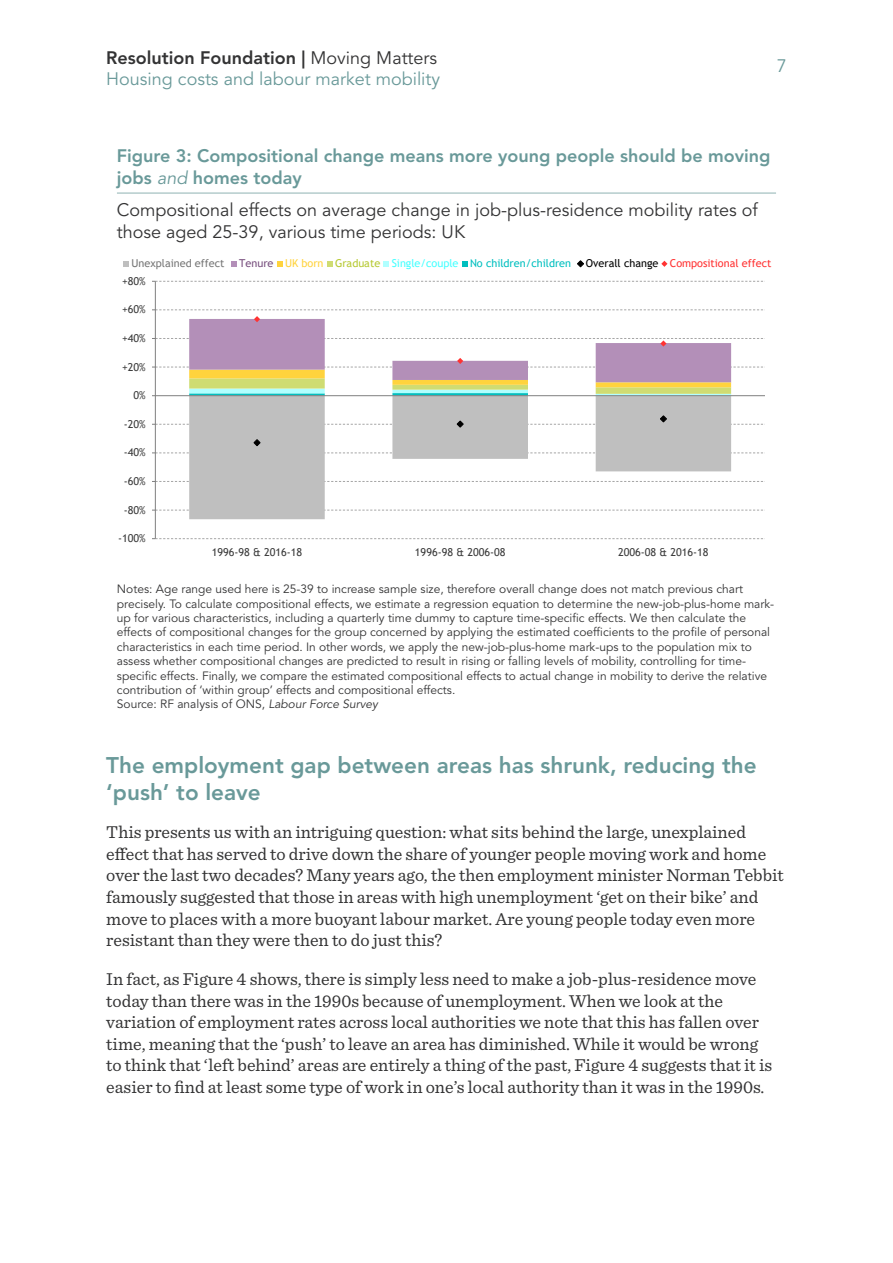
<style>
.page{position:relative;width:893px;height:1263px;background:#fff}
.page>*{position:absolute;margin:0;border:0;box-sizing:border-box;transform-origin:0 0}
.t1{font:800 22.5px/27px "Avenir LT Std";color:#699999}
.t2{font:18px/21.6px "Sentinel";color:#333334}
.t3{font:18px/21.6px "Avenir LT Std";color:#333334}
.t4{font:800 18px/21.6px "Avenir LT Std";color:#699999}
.t5{font:18px/21.6px "Avenir LT Std";color:#699999}
.t6{font:12px/14.4px "Avenir LT Std";color:#333334}
.t7{font:10.95px "Trebuchet MS";letter-spacing:-.005em;color:#3c3c3c}
.t8{font:10.95px "Trebuchet MS";color:#00bfbf}
.t9{font:10.95px "Trebuchet MS";color:#f33}
.t10{font:10.95px "Trebuchet MS";color:#777}
.s1{font-weight:800;color:#333334}
.s2{color:#333334}
.s3{font-weight:400;font-style:italic}
.s4{color:#784f7e}
.s5{color:#ffd33d}
.s6{color:#b6c932}
.s7{color:#4ff}
.s8{color:#000}
.s9{font-style:italic}
</style>
<div class="page">
<hr style="left:117px;top:192px;width:659px;height:2px;background:#b4cccc">
<svg style="left:189px;top:396px;width:542px;height:123px;fill:#bfbfbf"></svg>
<hr style="left:155px;top:281px;width:1px;height:258px;background:#7f7f7f">
<svg style="left:152px;top:538px;width:613px;height:1px"></svg>
<svg style="left:152px;top:510px;width:613px;height:1px"></svg>
<svg style="left:152px;top:481px;width:613px;height:1px"></svg>
<svg style="left:152px;top:453px;width:611px;height:1px"></svg>
<svg style="left:152px;top:281px;width:613px;height:1px"></svg>
<svg style="left:253px;top:439px;width:8px;height:7px"></svg>
<svg style="left:152px;top:415px;width:613px;height:13px"></svg>
<svg style="left:152px;top:310px;width:613px;height:86px"></svg>
<svg style="left:123px;top:261px;width:6px;height:6px"></svg>
<svg style="left:231px;top:261px;width:6px;height:6px"></svg>
<svg style="left:277px;top:261px;width:5px;height:6px"></svg>
<svg style="left:327px;top:261px;width:6px;height:6px"></svg>
<svg style="left:383px;top:261px;width:6px;height:6px"></svg>
<svg style="left:462px;top:261px;width:5px;height:6px"></svg>
<svg style="left:577px;top:260px;width:7px;height:7px"></svg>
<svg style="left:661px;top:261px;width:6px;height:6px"></svg>
<p class="t5" style="left:106px;top:47px;width:335px"><span class="s1">Resolution Foundation |</span> <span class="s2">Moving Matters<br></span>Housing costs and labour market mobility</p>
<p class="t5" style="left:777px;top:55px;width:12px">7</p>
<p class="t4" style="left:117px;top:145px;width:655px">Figure 3: Compositional change means more young people should be moving jobs <span class="s3">and</span> homes today</p>
<p class="t3" style="left:117px;top:200px;width:642px">Compositional effects on average change in job-plus-residence mobility rates of those aged 25-39, various time periods: UK</p>
<p class="t10" style="left:131px;top:257px;width:95px">Unexplained effect</p>
<p class="t8" style="left:239px;top:257px;width:333px"><span class="s4">Tenure</span> <span class="s5">UK born</span> <span class="s6">Graduate</span> <span class="s7">Single/couple</span> No children/children</p>
<p class="t9" style="left:586px;top:257px;width:187px"><span class="s8">Overall change</span> Compositional effect</p>
<p class="t7" style="left:122px;top:274px;width:25px">+80%</p>
<p class="t7" style="left:122px;top:303px;width:25px">+60%</p>
<p class="t7" style="left:122px;top:331px;width:25px">+40%</p>
<p class="t7" style="left:122px;top:360px;width:25px">+20%</p>
<p class="t7" style="left:133px;top:388px;width:14px">0%</p>
<p class="t7" style="left:124px;top:417px;width:23px">-20%</p>
<p class="t7" style="left:124px;top:446px;width:23px">-40%</p>
<p class="t7" style="left:124px;top:474px;width:23px">-60%</p>
<p class="t7" style="left:124px;top:503px;width:23px">-80%</p>
<p class="t7" style="left:118px;top:531px;width:29px">-100%</p>
<p class="t7" style="left:212px;top:545px;width:92px">1996-98 &amp; 2016-18</p>
<p class="t7" style="left:415px;top:545px;width:92px">1996-98 &amp; 2006-08</p>
<p class="t7" style="left:618px;top:545px;width:92px">2006-08 &amp; 2016-18</p>
<p class="t6" style="left:117px;top:582px;width:659px">Notes: Age range used here is 25-39 to increase sample size, therefore overall change does not match previous chart precisely. To calculate compositional effects, we estimate a regression equation to determine the new-job-plus-home mark&shy;up for various characteristics, including a quarterly time dummy to capture time-specific effects. We then calculate the effects of compositional changes for the group concerned by applying the estimated coefficients to the profile of personal characteristics in each time period. In other words, we apply the new-job-plus-home mark-ups to the population mix to assess whether compositional changes are predicted to result in rising or falling levels of mobility, controlling for time&shy;specific effects. Finally, we compare the estimated compositional effects to actual change in mobility to derive the relative contribution of ‘within group’ effects and compositional effects.<br>Source: RF analysis of ONS, <span class="s9">Labour Force Survey</span></p>
<p class="t1" style="left:106px;top:751px;width:652px">The employment gap between areas has shrunk, reducing the ‘push’ to leave</p>
<p class="t2" style="left:106px;top:820px;width:679px">This presents us with an intriguing question: what sits behind the large, unexplained effect that has served to drive down the share of younger people moving work and home over the last two decades? Many years ago, the then employment minister Norman Tebbit famously suggested that those in areas with high unemployment ‘get on their bike’ and move to places with a more buoyant labour market. Are young people today even more resistant than they were then to do just this?</p>
<p class="t2" style="left:106px;top:967px;width:667px">In fact, as Figure 4 shows, there is simply less need to make a job-plus-residence move today than there was in the 1990s because of unemployment. When we look at the variation of employment rates across local authorities we note that this has fallen over time, meaning that the ‘push’ to leave an area has diminished. While it would be wrong to think that ‘left behind’ areas are entirely a thing of the past, Figure 4 suggests that it is easier to find at least some type of work in one’s local authority than it was in the 1990s.</p>
</div>
